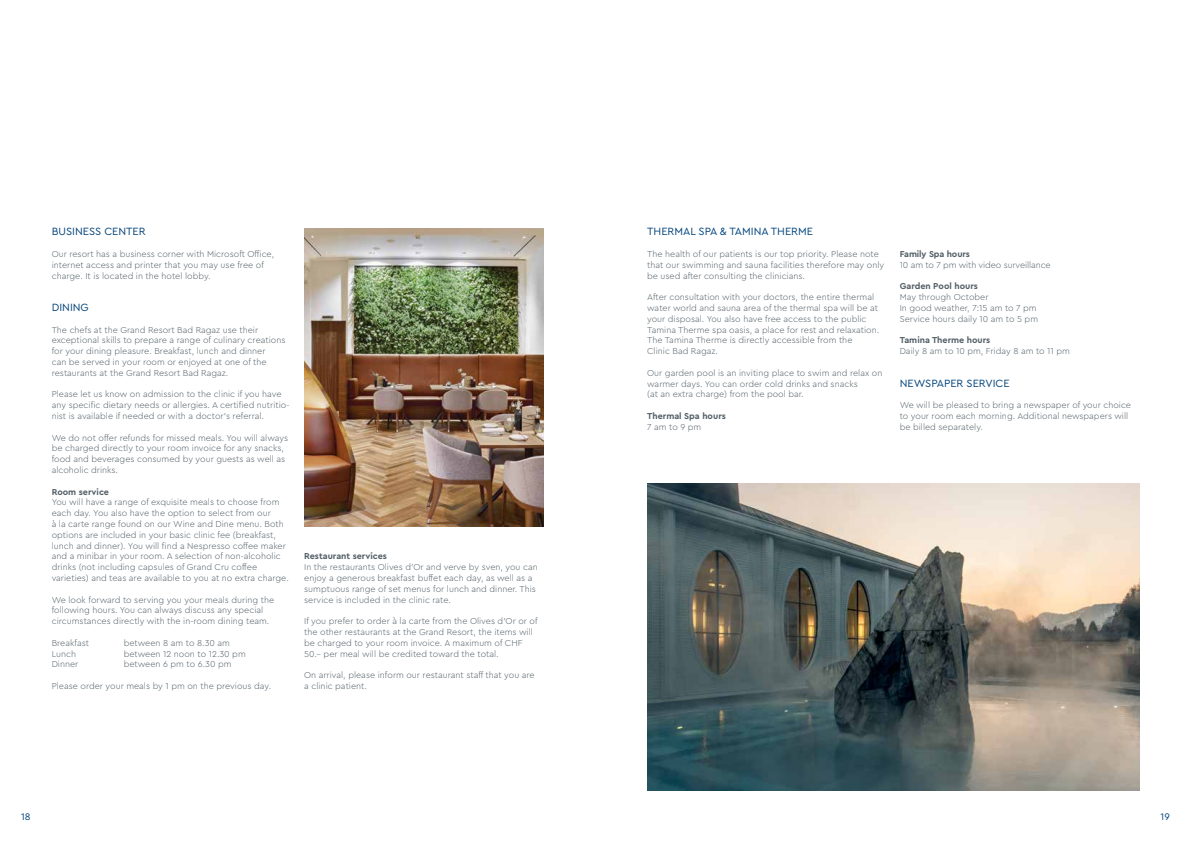
<style>
.page{position:relative;width:1191px;height:842px;background:#fff}
.page>*{position:absolute;margin:0;border:0;box-sizing:border-box;transform-origin:0 0}
.t1{font:11px "Cera Pro";color:#00437b}
.t2{font:10px "Cera Pro";color:#00437b}
.t3{font:300 9px/10.8px "Cera Pro";color:#525e66}
.t4{font:700 9px "Cera Pro";color:#525e66}
</style>
<div class="page">
<img style="left:304px;top:228px;width:240px;height:299px">
<img style="left:647px;top:484px;width:492px;height:306px">
<p class="t1" style="left:52px;top:224px;width:95px">BUSINESS CENTER</p>
<p class="t3" style="left:52px;top:248px;width:224px">Our resort has a business corner with Microsoft Office, internet access and printer that you may use free of charge. It is located in the hotel lobby.</p>
<p class="t1" style="left:52px;top:300px;width:39px">DINING</p>
<p class="t3" style="left:52px;top:324px;width:235px">The chefs at the Grand Resort Bad Ragaz use their exceptional skills to prepare a range of culinary creations for your dining pleasure. Breakfast, lunch and dinner<br>can be served in your room or enjoyed at one of the restaurants at the Grand Resort Bad Ragaz.</p>
<p class="t3" style="left:52px;top:389px;width:239px">Please let us know on admission to the clinic if you have any specific dietary needs or allergies. A certified nutritio&shy;nist is available if needed or with a doctor’s referral.</p>
<p class="t3" style="left:52px;top:432px;width:238px">We do not offer refunds for missed meals. You will always be charged directly to your room invoice for any snacks, food and beverages consumed by your guests as well as alcoholic drinks.</p>
<p class="t4" style="left:52px;top:486px;width:59px">Room service</p>
<p class="t3" style="left:52px;top:497px;width:239px">You will have a range of exquisite meals to choose from each day. You also have the option to select from our<br>à la carte range found on our Wine and Dine menu. Both options are included in your basic clinic fee (breakfast, lunch and dinner). You will find a Nespresso coffee maker and a minibar in your room. A selection of non-alcoholic drinks (not including capsules of Grand Cru coffee varieties) and teas are available to you at no extra charge.</p>
<p class="t3" style="left:52px;top:594px;width:224px">We look forward to serving you your meals during the following hours. You can always discuss any special circumstances directly with the in-room dining team.</p>
<p class="t3" style="left:52px;top:637px;width:39px">Breakfast</p>
<p class="t3" style="left:124px;top:637px;width:108px">between 8 am to 8.30 am</p>
<p class="t3" style="left:52px;top:648px;width:26px">Lunch</p>
<p class="t3" style="left:124px;top:648px;width:124px">between 12 noon to 12.30 pm</p>
<p class="t3" style="left:52px;top:659px;width:28px">Dinner</p>
<p class="t3" style="left:124px;top:659px;width:109px">between 6 pm to 6.30 pm</p>
<p class="t3" style="left:52px;top:680px;width:221px">Please order your meals by 1 pm on the previous day.</p>
<p class="t4" style="left:304px;top:550px;width:84px">Restaurant services</p>
<p class="t3" style="left:304px;top:561px;width:235px">In the restaurants Olives d’Or and verve by sven, you can enjoy a generous breakfast buffet each day, as well as a sumptuous range of set menus for lunch and dinner. This service is included in the clinic rate.</p>
<p class="t3" style="left:304px;top:615px;width:235px">If you prefer to order à la carte from the Olives d’Or or of the other restaurants at the Grand Resort, the items will be charged to your room invoice. A maximum of CHF 50.– per meal will be credited toward the total.</p>
<p class="t3" style="left:304px;top:669px;width:232px">On arrival, please inform our restaurant staff that you are a clinic patient.</p>
<p class="t1" style="left:647px;top:224px;width:167px">THERMAL SPA &amp; TAMINA THERME</p>
<p class="t3" style="left:647px;top:248px;width:238px">The health of our patients is our top priority. Please note that our swimming and sauna facilities therefore may only be used after consulting the clinicians.</p>
<p class="t3" style="left:647px;top:291px;width:233px">After consultation with your doctors, the entire thermal water world and sauna area of the thermal spa will be at your disposal. You also have free access to the public Tamina Therme spa oasis, a place for rest and relaxation.<br>The Tamina Therme is directly accessible from the<br>Clinic Bad Ragaz.</p>
<p class="t3" style="left:647px;top:367px;width:237px">Our garden pool is an inviting place to swim and relax on warmer days. You can order cold drinks and snacks<br>(at an extra charge) from the pool bar.</p>
<p class="t4" style="left:647px;top:410px;width:80px">Thermal Spa hours</p>
<p class="t3" style="left:647px;top:421px;width:56px">7 am to 9 pm</p>
<p class="t4" style="left:899px;top:248px;width:72px">Family Spa hours</p>
<p class="t3" style="left:899px;top:259px;width:153px">10 am to 7 pm with video surveillance</p>
<p class="t4" style="left:899px;top:280px;width:80px">Garden Pool hours</p>
<p class="t3" style="left:899px;top:291px;width:140px">May through October<br>In good weather, 7:15 am to 7 pm<br>Service hours daily 10 am to 5 pm</p>
<p class="t4" style="left:899px;top:334px;width:92px">Tamina Therme hours</p>
<p class="t3" style="left:899px;top:345px;width:172px">Daily 8 am to 10 pm, Friday 8 am to 11 pm</p>
<p class="t1" style="left:899px;top:376px;width:111px">NEWSPAPER SERVICE</p>
<p class="t3" style="left:899px;top:399px;width:233px">We will be pleased to bring a newspaper of your choice to your room each morning. Additional newspapers will be billed separately.</p>
<p class="t2" style="left:21px;top:810px;width:11px">18</p>
<p class="t2" style="left:1160px;top:810px;width:11px">19</p>
</div>
